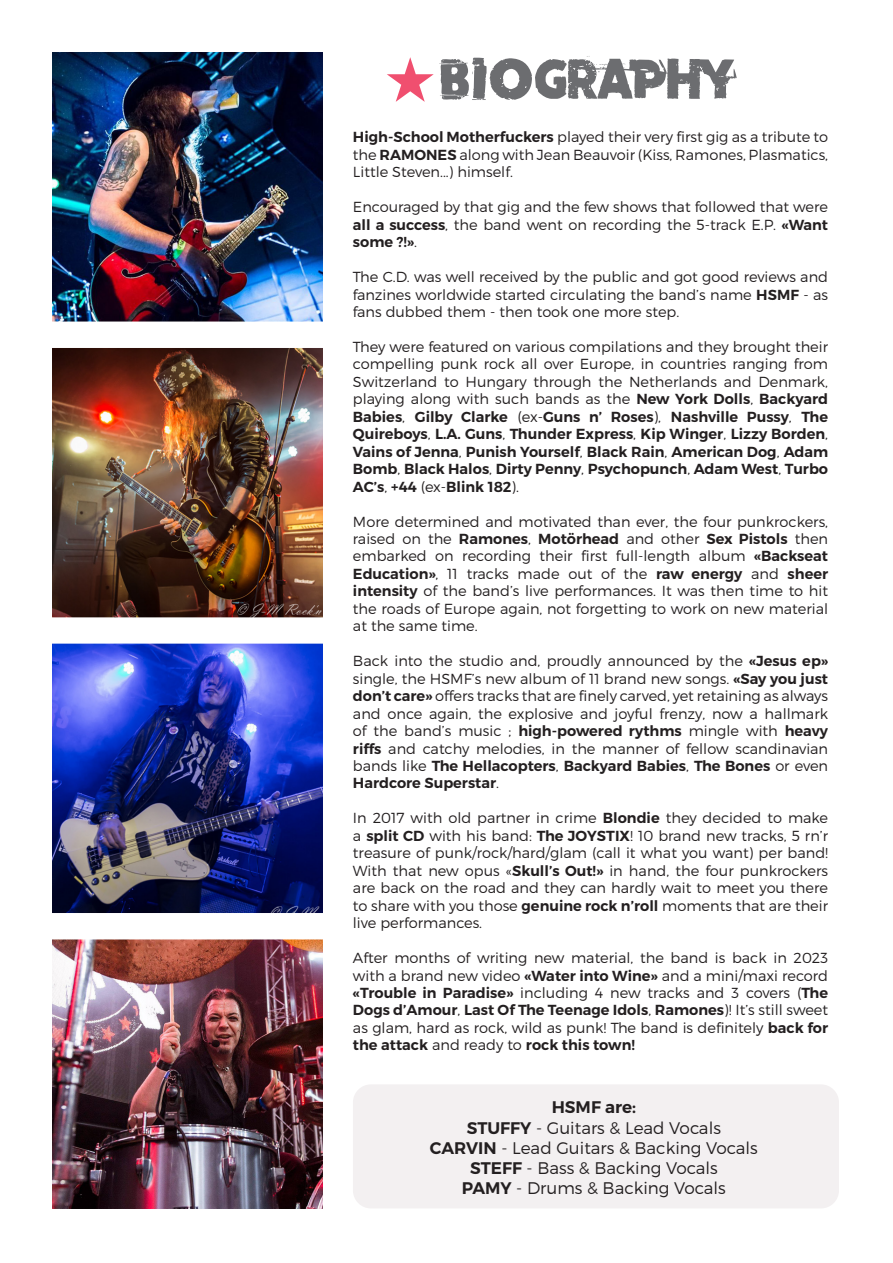
<style>
.page{position:relative;width:893px;height:1263px;background:#fff}
.page>*{position:absolute;margin:0;border:0;box-sizing:border-box;transform-origin:0 0}
.t1{font:58.5px "Cutthecrap";color:#6c6d70}
.t2{font:300 16.8px "Montserrat";color:#231f20}
.t3{font:600 16.8px "Montserrat";color:#231f20}
.t4{font:300 14.55px/17.4px "Montserrat";color:#231f20;text-align:justify}
.t5{font:600 14.55px/17.4px "Montserrat";color:#231f20;text-align:justify}
.s1{font-weight:600}
.s2{font-weight:300}
</style>
<div class="page">
<div style="left:353px;top:1084px;width:486px;height:124px;background:#f3f0f1;border-radius:18px"></div>
<img style="left:53px;top:53px;width:269px;height:1156px">
<svg style="left:387px;top:57px;width:47px;height:45px"></svg>
<p class="t1" style="left:440px;top:36px;width:299px">BIOGRAPHY</p>
<p class="t4" style="left:353px;top:128px;width:477px"><span class="s1">High-School Motherfuckers</span> played their very first gig as a tribute to the <span class="s1">RAMONES</span> along with Jean Beauvoir (Kiss, Ramones, Plasmatics, Little Steven...) himself.</p>
<p class="t4" style="left:353px;top:198px;width:477px">Encouraged by that gig and the few shows that followed that were <span class="s1">all a success</span>, the band went on recording the 5-track E.P. <span class="s1">«Want some ?!»</span>.</p>
<p class="t4" style="left:353px;top:268px;width:477px">The C.D. was well received by the public and got good reviews and fanzines worldwide started circulating the band’s name <span class="s1">HSMF</span> - as fans dubbed them - then took one more step.</p>
<p class="t5" style="left:353px;top:338px;width:477px"><span class="s2">They were featured on various compilations and they brought their compelling punk rock all over Europe, in countries ranging from Switzerland to Hungary through the Netherlands and Denmark, playing along with such bands as the</span> New York Dolls<span class="s2">,</span> Backyard Babies<span class="s2">,</span> Gilby Clarke <span class="s2">(ex-</span>Guns n’ Roses<span class="s2">),</span> Nashville Pussy<span class="s2">,</span> The Quireboys<span class="s2">,</span> L.A. Guns<span class="s2">,</span> Thunder Express<span class="s2">,</span> Kip Winger<span class="s2">,</span> Lizzy Borden<span class="s2">, </span>Vains of Jenna<span class="s2">,</span> Punish Yourself<span class="s2">,</span> Black Rain<span class="s2">,</span> American Dog<span class="s2">,</span> Adam Bomb<span class="s2">,</span> Black Halos<span class="s2">,</span> Dirty Penny<span class="s2">,</span> Psychopunch<span class="s2">,</span> Adam West<span class="s2">,</span> Turbo AC’s<span class="s2">,</span> +44 <span class="s2">(ex-</span>Blink 182<span class="s2">).</span></p>
<p class="t4" style="left:353px;top:512px;width:477px">More determined and motivated than ever, the four punkrockers, raised on the <span class="s1">Ramones</span>, <span class="s1">Motörhead</span> and other <span class="s1">Sex Pistols</span> then embarked on recording their first full-length album <span class="s1">«Backseat Education»</span>, 11 tracks made out of the <span class="s1">raw energy</span> and <span class="s1">sheer intensity</span> of the band’s live performances. It was then time to hit the roads of Europe again, not forgetting to work on new material at the same time.</p>
<p class="t4" style="left:353px;top:652px;width:477px">Back into the studio and, proudly announced by the <span class="s1">«Jesus ep» </span>single, the HSMF’s new album of 11 brand new songs. <span class="s1">«Say you just don’t care»</span> offers tracks that are finely carved, yet retaining as always and once again, the explosive and joyful frenzy, now a hallmark of the band’s music ; <span class="s1">high-powered rythms</span> mingle with <span class="s1">heavy riffs</span> and catchy melodies, in the manner of fellow scandinavian bands like <span class="s1">The Hellacopters</span>, <span class="s1">Backyard Babies</span>, <span class="s1">The Bones</span> or even <span class="s1">Hardcore Superstar</span>.</p>
<p class="t4" style="left:353px;top:809px;width:477px">In 2017 with old partner in crime <span class="s1">Blondie</span> they decided to make a <span class="s1">split CD</span> with his band: <span class="s1">The JOYSTIX</span>! 10 brand new tracks, 5 rn’r treasure of punk/rock/hard/glam (call it what you want) per band!<br>With that new opus «<span class="s1">Skull’s Out!»</span> in hand, the four punkrockers are back on the road and they can hardly wait to meet you there to share with you those <span class="s1">genuine rock n’roll</span> moments that are their live performances.</p>
<p class="t4" style="left:353px;top:949px;width:477px">After months of writing new material, the band is back in 2023 with a brand new video <span class="s1">«Water into Wine»</span> and a mini/maxi record <span class="s1">«Trouble in Paradise»</span> including 4 new tracks and 3 covers (<span class="s1">The Dogs d’Amour</span>, <span class="s1">Last Of The Teenage Idols</span>, <span class="s1">Ramones</span>)! It’s still sweet as glam, hard as rock, wild as punk! The band is definitely <span class="s1">back for the attack</span> and ready to <span class="s1">rock this town!</span></p>
<p class="t3" style="left:552px;top:1097px;width:86px">HSMF are:</p>
<p class="t2" style="left:467px;top:1117px;width:256px"><span class="s1">STUFFY</span> - Guitars &amp; Lead Vocals</p>
<p class="t2" style="left:430px;top:1137px;width:329px"><span class="s1">CARVIN</span> - Lead Guitars &amp; Backing Vocals</p>
<p class="t2" style="left:470px;top:1158px;width:249px"><span class="s1">STEFF</span> - Bass &amp; Backing Vocals</p>
<p class="t2" style="left:462px;top:1178px;width:266px"><span class="s1">PAMY</span> - Drums &amp; Backing Vocals</p>
</div>
